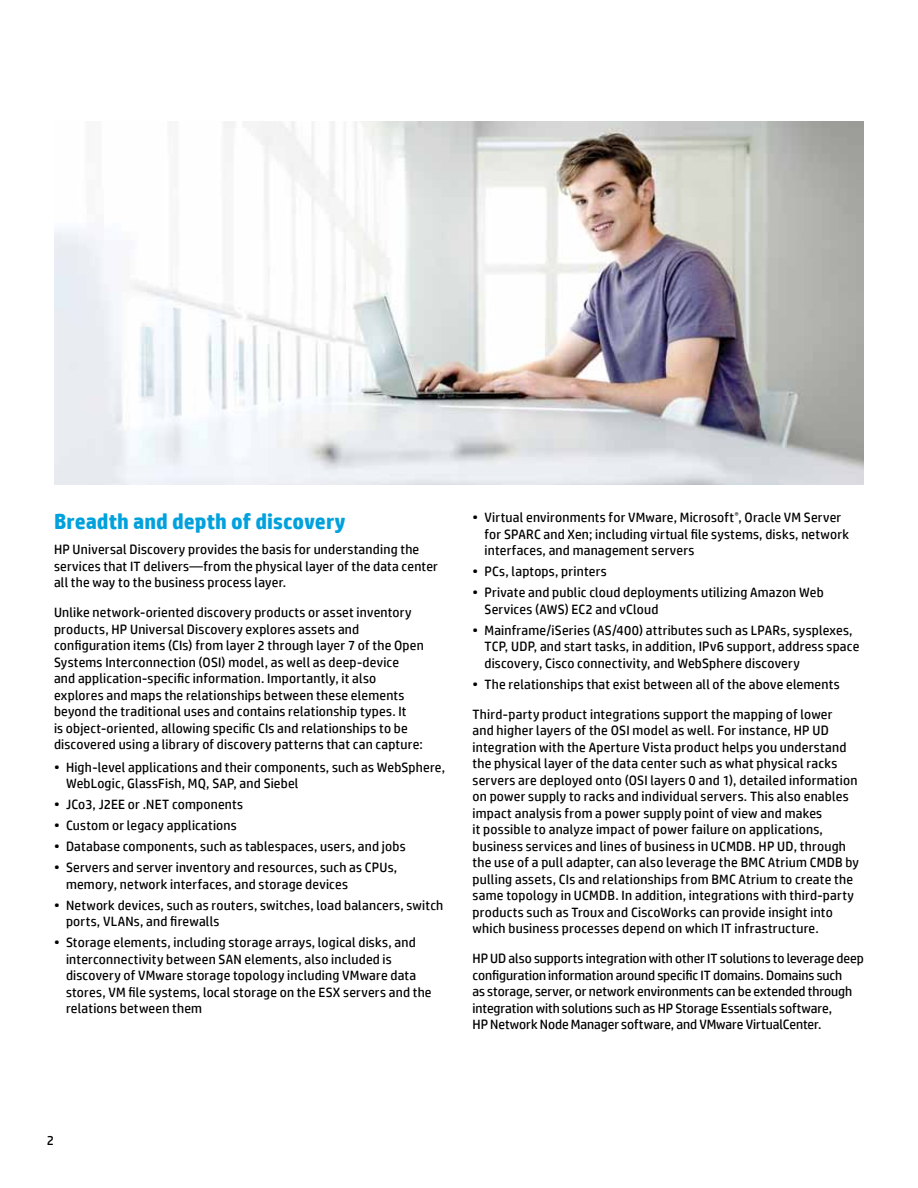
<style>
.page{position:relative;width:918px;height:1188px;background:#fff}
.page>*{position:absolute;margin:0;border:0;box-sizing:border-box;transform-origin:0 0}
.t1{font:700 21.75px "HP Simplified";letter-spacing:.005em;color:#00a1dd}
.t2{font:13.5px/16.5px "HP Simplified";letter-spacing:.015em;color:#000}
.t3{font:13.5px/16.5px "HP Simplified";letter-spacing:-.005em;color:#000}
</style>
<div class="page">
<img style="left:54px;top:122px;width:810px;height:362px">
<h1 class="t1" style="left:54px;top:509px;width:293px">Breadth and depth of discovery</h1>
<p class="t2" style="left:54px;top:541px;width:386px">HP Universal Discovery provides the basis for understanding the services that IT delivers—from the physical layer of the data center all the way to the business process layer.</p>
<p class="t2" style="left:54px;top:604px;width:371px">Unlike network-oriented discovery products or asset inventory products, HP Universal Discovery explores assets and configuration items (CIs) from layer 2 through layer 7 of the Open Systems Interconnection (OSI) model, as well as deep‑device<br>and application‑specific information. Importantly, it also explores and maps the relationships between these elements beyond the traditional uses and contains relationship types. It<br>is object‑oriented, allowing specific CIs and relationships to be discovered using a library of discovery patterns that can capture:</p>
<p class="t2" style="left:66px;top:759px;width:381px;text-indent:-12px">• High-level applications and their components, such as WebSphere,<br>WebLogic, GlassFish, MQ, SAP, and Siebel</p>
<p class="t2" style="left:54px;top:796px;width:191px">• JCo3, J2EE or .NET components</p>
<p class="t2" style="left:54px;top:817px;width:184px">• Custom or legacy applications</p>
<p class="t2" style="left:54px;top:838px;width:353px">• Database components, such as tablespaces, users, and jobs</p>
<p class="t2" style="left:66px;top:859px;width:333px;text-indent:-12px">• Servers and server inventory and resources, such as CPUs, memory, network interfaces, and storage devices</p>
<p class="t2" style="left:66px;top:897px;width:379px;text-indent:-12px">• Network devices, such as routers, switches, load balancers, switch ports, VLANs, and firewalls</p>
<p class="t2" style="left:66px;top:934px;width:367px;text-indent:-12px">• Storage elements, including storage arrays, logical disks, and interconnectivity between SAN elements, also included is discovery of VMware storage topology including VMware data stores, VM file systems, local storage on the ESX servers and the relations between them</p>
<p class="t2" style="left:485px;top:509px;width:366px;text-indent:-12px">• Virtual environments for VMware, Microsoft<sup>®</sup>, Oracle VM Server for SPARC and Xen; including virtual file systems, disks, network interfaces, and management servers</p>
<p class="t2" style="left:473px;top:563px;width:136px">• PCs, laptops, printers</p>
<p class="t2" style="left:485px;top:584px;width:341px;text-indent:-12px">• Private and public cloud deployments utilizing Amazon Web<br>Services (AWS) EC2 and vCloud</p>
<p class="t2" style="left:485px;top:622px;width:376px;text-indent:-12px">• Mainframe/iSeries (AS/400) attributes such as LPARs, sysplexes,<br>TCP, UDP, and start tasks, in addition, IPv6 support, address space discovery, Cisco connectivity, and WebSphere discovery</p>
<p class="t2" style="left:473px;top:676px;width:369px">• The relationships that exist between all of the above elements</p>
<p class="t2" style="left:473px;top:706px;width:388px">Third-party product integrations support the mapping of lower<br>and higher layers of the OSI model as well. For instance, HP UD integration with the Aperture Vista product helps you understand the physical layer of the data center such as what physical racks servers are deployed onto (OSI layers 0 and 1), detailed information on power supply to racks and individual servers. This also enables impact analysis from a power supply point of view and makes<br>it possible to analyze impact of power failure on applications, business services and lines of business in UCMDB. HP UD, through the use of a pull adapter, can also leverage the BMC Atrium CMDB by pulling assets, CIs and relationships from BMC Atrium to create the same topology in UCMDB. In addition, integrations with third-party products such as Troux and CiscoWorks can provide insight into which business processes depend on which IT infrastructure.</p>
<p class="t3" style="left:473px;top:950px;width:393px">HP UD also supports integration with other IT solutions to leverage deep configuration information around specific IT domains. Domains such<br>as storage, server, or network environments can be extended through integration with solutions such as HP Storage Essentials software,<br>HP Network Node Manager software, and VMware VirtualCenter.</p>
<p class="t2" style="left:47px;top:1132px;width:9px">2</p>
</div>
